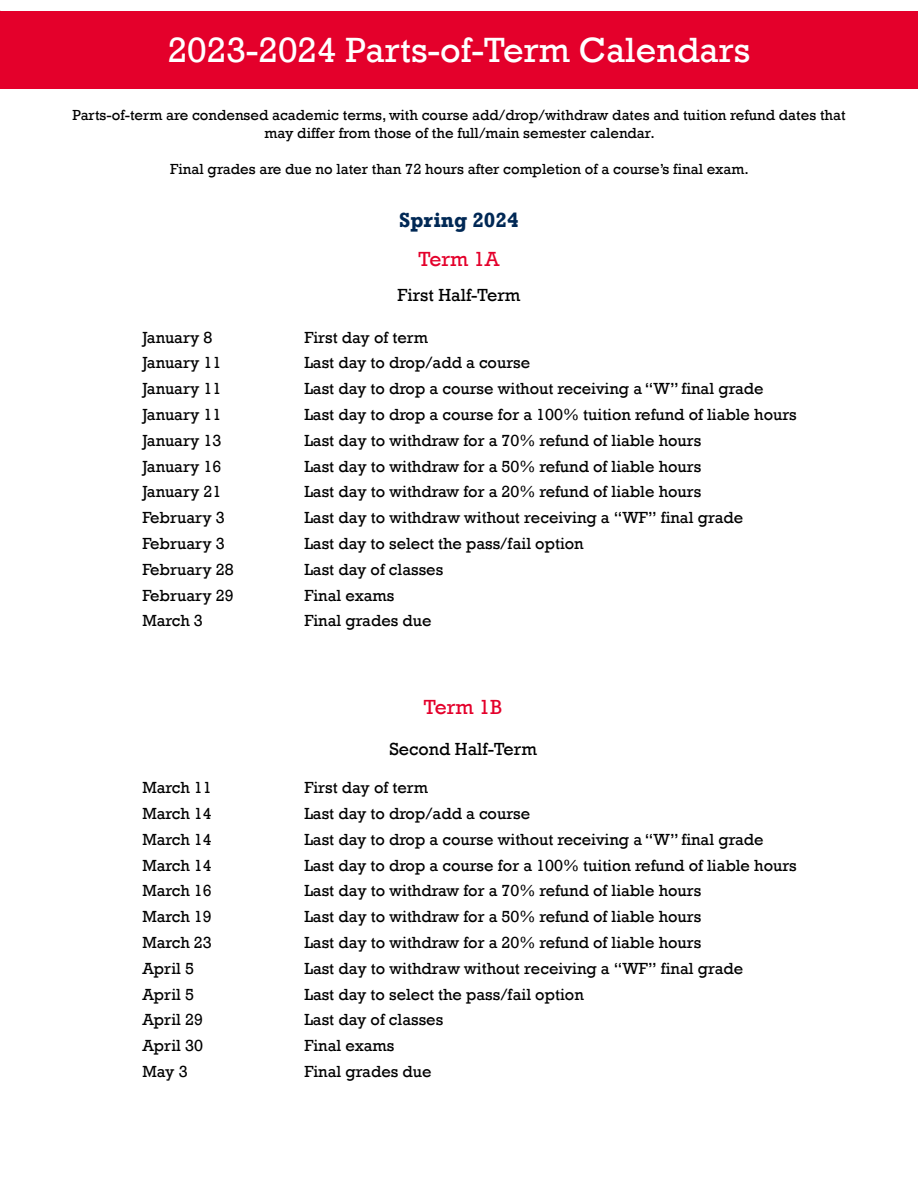
<style>
.page{position:relative;width:918px;height:1188px;background:#fff}
.page>*{position:absolute;margin:0;border:0;box-sizing:border-box;transform-origin:0 0}
.t1{font:36px "Rockwell";color:#fff}
.t2{font:21px "Rockwell";color:#e4002b}
.t3{font:700 21px "Rockwell";color:#002855}
.t4{font:18px "Rockwell";color:#000}
.t5{font:16.5px "Rockwell";color:#000}
.t6{font:15px/18px "Rockwell";color:#000;text-align:center}
</style>
<div class="page">
<div style="left:0;top:11px;width:918px;height:78px;background:#e4002b"></div>
<h1 class="t1" style="left:168px;top:29px;width:584px">2023-2024 Parts-of-Term Calendars</h1>
<p class="t6" style="left:72px;top:106px;width:775px">Parts-of-term are condensed academic terms, with course add/drop/withdraw dates and tuition refund dates that may differ from those of the full/main semester calendar.</p>
<p class="t6" style="left:170px;top:160px;width:580px">Final grades are due no later than 72 hours after completion of a course’s final exam.</p>
<p class="t3" style="left:399px;top:207px;width:121px">Spring 2024</p>
<p class="t2" style="left:418px;top:247px;width:83px">Term 1A</p>
<p class="t4" style="left:398px;top:285px;width:124px">First Half-Term</p>
<p class="t5" style="left:142px;top:328px;width:72px">January 8</p>
<p class="t5" style="left:304px;top:328px;width:125px">First day of term</p>
<p class="t5" style="left:142px;top:353px;width:81px">January 11</p>
<p class="t5" style="left:304px;top:353px;width:227px">Last day to drop/add a course</p>
<p class="t5" style="left:142px;top:379px;width:81px">January 11</p>
<p class="t5" style="left:304px;top:379px;width:461px">Last day to drop a course without receiving a “W” final grade</p>
<p class="t5" style="left:142px;top:405px;width:81px">January 11</p>
<p class="t5" style="left:304px;top:405px;width:494px">Last day to drop a course for a 100% tuition refund of liable hours</p>
<p class="t5" style="left:142px;top:431px;width:81px">January 13</p>
<p class="t5" style="left:304px;top:431px;width:398px">Last day to withdraw for a 70% refund of liable hours</p>
<p class="t5" style="left:142px;top:457px;width:81px">January 16</p>
<p class="t5" style="left:304px;top:457px;width:398px">Last day to withdraw for a 50% refund of liable hours</p>
<p class="t5" style="left:142px;top:482px;width:81px">January 21</p>
<p class="t5" style="left:304px;top:482px;width:398px">Last day to withdraw for a 20% refund of liable hours</p>
<p class="t5" style="left:142px;top:508px;width:84px">February 3</p>
<p class="t5" style="left:304px;top:508px;width:441px">Last day to withdraw without receiving a “WF” final grade</p>
<p class="t5" style="left:142px;top:534px;width:84px">February 3</p>
<p class="t5" style="left:304px;top:534px;width:281px">Last day to select the pass/fail option</p>
<p class="t5" style="left:142px;top:560px;width:93px">February 28</p>
<p class="t5" style="left:304px;top:560px;width:140px">Last day of classes</p>
<p class="t5" style="left:142px;top:586px;width:93px">February 29</p>
<p class="t5" style="left:304px;top:586px;width:92px">Final exams</p>
<p class="t5" style="left:142px;top:611px;width:62px">March 3</p>
<p class="t5" style="left:304px;top:611px;width:129px">Final grades due</p>
<p class="t2" style="left:424px;top:695px;width:80px">Term 1B</p>
<p class="t4" style="left:389px;top:739px;width:149px">Second Half-Term</p>
<p class="t5" style="left:142px;top:778px;width:71px">March 11</p>
<p class="t5" style="left:304px;top:778px;width:125px">First day of term</p>
<p class="t5" style="left:142px;top:804px;width:71px">March 14</p>
<p class="t5" style="left:304px;top:804px;width:227px">Last day to drop/add a course</p>
<p class="t5" style="left:142px;top:830px;width:71px">March 14</p>
<p class="t5" style="left:304px;top:830px;width:461px">Last day to drop a course without receiving a “W” final grade</p>
<p class="t5" style="left:142px;top:856px;width:71px">March 14</p>
<p class="t5" style="left:304px;top:856px;width:494px">Last day to drop a course for a 100% tuition refund of liable hours</p>
<p class="t5" style="left:142px;top:881px;width:71px">March 16</p>
<p class="t5" style="left:304px;top:881px;width:398px">Last day to withdraw for a 70% refund of liable hours</p>
<p class="t5" style="left:142px;top:907px;width:71px">March 19</p>
<p class="t5" style="left:304px;top:907px;width:398px">Last day to withdraw for a 50% refund of liable hours</p>
<p class="t5" style="left:142px;top:933px;width:71px">March 23</p>
<p class="t5" style="left:304px;top:933px;width:398px">Last day to withdraw for a 20% refund of liable hours</p>
<p class="t5" style="left:142px;top:959px;width:53px">April 5</p>
<p class="t5" style="left:304px;top:959px;width:441px">Last day to withdraw without receiving a “WF” final grade</p>
<p class="t5" style="left:142px;top:985px;width:53px">April 5</p>
<p class="t5" style="left:304px;top:985px;width:281px">Last day to select the pass/fail option</p>
<p class="t5" style="left:142px;top:1010px;width:62px">April 29</p>
<p class="t5" style="left:304px;top:1010px;width:140px">Last day of classes</p>
<p class="t5" style="left:142px;top:1036px;width:62px">April 30</p>
<p class="t5" style="left:304px;top:1036px;width:92px">Final exams</p>
<p class="t5" style="left:142px;top:1062px;width:47px">May 3</p>
<p class="t5" style="left:304px;top:1062px;width:129px">Final grades due</p>
</div>
